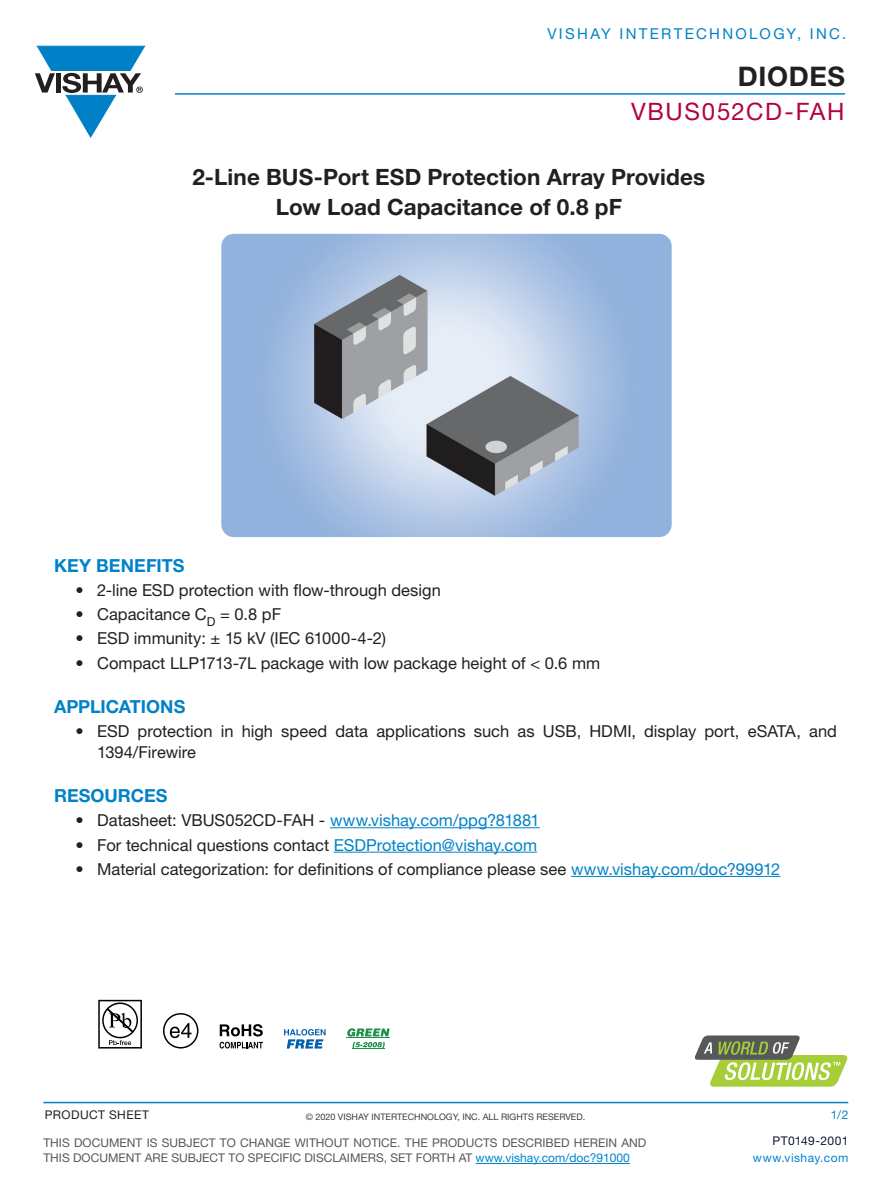
<style>
.page{position:relative;width:891px;height:1189px;background:#fff}
.page>*{position:absolute;margin:0;border:0;box-sizing:border-box;transform-origin:0 0}
.t1{font:700 27px "Helvetica Neue LT Std";letter-spacing:.025em;color:#231f20}
.t2{font:24px "Helvetica Neue LT Std";letter-spacing:.07em;color:#b30437}
.PT_SubTitle{font:700 22.5px "Helvetica Neue LT Std";letter-spacing:.005em;color:#231f20}
.PT_F_SectionName{font:700 18px "Helvetica Neue LT Std";color:#0082c8}
.t3{font:16.5px/21px "Helvetica Neue LT Std";color:#231f20}
.t4{font:15px "Helvetica Neue LT Std";letter-spacing:.155em;color:#0082c8}
.t5{font:12px/15px "Helvetica Neue LT Std";color:#57585a}
.t6{font:12px "Helvetica Neue LT Std";letter-spacing:.04em;color:#0082c8}
.t7{font:12px "Helvetica Neue LT Std";letter-spacing:.035em;color:#231f20}
.t8{font:12px "Helvetica Neue LT Std";letter-spacing:.03em;color:#0e1931}
.t9{font:9px "Helvetica Neue LT Std";color:#3e3e3f}
.s1{color:#0082c8}
</style>
<div class="page">
<hr style="left:330px;top:827px;width:210px;height:1px;background:#0082c8">
<hr style="left:334px;top:851px;width:203px;height:1px;background:#0082c8">
<hr style="left:571px;top:875px;width:209px;height:1px;background:#0082c8">
<svg style="left:98px;top:999px;width:44px;height:49px"></svg>
<svg style="left:163px;top:1013px;width:35px;height:35px"></svg>
<svg style="left:347px;top:1028px;width:43px;height:20px"></svg>
<svg style="left:284px;top:1029px;width:42px;height:19px"></svg>
<svg style="left:220px;top:1024px;width:43px;height:24px"></svg>
<hr style="left:175px;top:93px;width:670px;height:2px;background:#0082c8">
<svg style="left:35px;top:46px;width:110px;height:91px"></svg>
<hr style="left:43px;top:1101px;width:805px;height:1px;background:#0082c8">
<hr style="left:476px;top:1162px;width:154px;height:1px;background:#0082c8">
<svg style="left:695px;top:1035px;width:152px;height:51px"></svg>
<img style="left:221px;top:234px;width:451px;height:303px">
<p class="t4" style="left:547px;top:25px;width:300px">VISHAY INTERTECHNOLOGY, INC.</p>
<h1 class="t1" style="left:738px;top:60px;width:109px">DIODES</h1>
<h2 class="t2" style="left:631px;top:97px;width:215px">VBUS052CD-FAH</h2>
<p class="PT_SubTitle" style="left:193px;top:163px;width:514px">2-Line BUS-Port ESD Protection Array Provides</p>
<p class="PT_SubTitle" style="left:276px;top:193px;width:348px">Low Load Capacitance of 0.8 pF</p>
<p class="PT_F_SectionName" style="left:54px;top:554px;width:132px">KEY BENEFITS</p>
<p class="t3" style="left:76px;top:579px;width:367px">• 2-line ESD protection with flow-through design</p>
<p class="t3" style="left:76px;top:603px;width:207px">• Capacitance C<sub>d</sub> = 0.8 pF</p>
<p class="t3" style="left:76px;top:627px;width:312px">• ESD immunity: ± 15 kV (IEC 61000-4-2)</p>
<p class="t3" style="left:76px;top:651px;width:526px">• Compact LLP1713-7L package with low package height of &lt; 0.6 mm</p>
<p class="PT_F_SectionName" style="left:54px;top:695px;width:133px">APPLICATIONS</p>
<p class="t3" style="left:97px;top:720px;width:741px;text-indent:-22px">• ESD protection in high speed data applications such as USB, HDMI, display port, eSATA, and<br>1394/Firewire</p>
<p class="PT_F_SectionName" style="left:54px;top:784px;width:115px">RESOURCES</p>
<p class="t3" style="left:76px;top:809px;width:466px">• Datasheet: VBUS052CD-FAH - <span class="s1">www.vishay.com/ppg?81881</span></p>
<p class="t3" style="left:76px;top:833px;width:463px">• For technical questions contact <span class="s1">ESDProtection@vishay.com</span></p>
<p class="t3" style="left:76px;top:857px;width:706px">• Material categorization: for definitions of compliance please see <span class="s1">www.vishay.com/doc?99912</span></p>
<p class="t7" style="left:45px;top:1107px;width:106px">PRODUCT SHEET</p>
<p class="t9" style="left:306px;top:1111px;width:281px">© 2020 VISHAY INTERTECHNOLOGY, INC. ALL RIGHTS RESERVED.</p>
<p class="t6" style="left:831px;top:1106px;width:19px">1/2</p>
<p class="t5" style="left:43px;top:1134px;width:604px">THIS DOCUMENT IS SUBJECT TO CHANGE WITHOUT NOTICE. THE PRODUCTS DESCRIBED HEREIN AND<br>THIS DOCUMENT ARE SUBJECT TO SPECIFIC DISCLAIMERS, SET FORTH AT <span class="s1">www.vishay.com/doc?91000</span></p>
<p class="t8" style="left:772px;top:1133px;width:77px">PT0149-2001</p>
<p class="t6" style="left:753px;top:1150px;width:97px">www.vishay.com</p>
</div>
